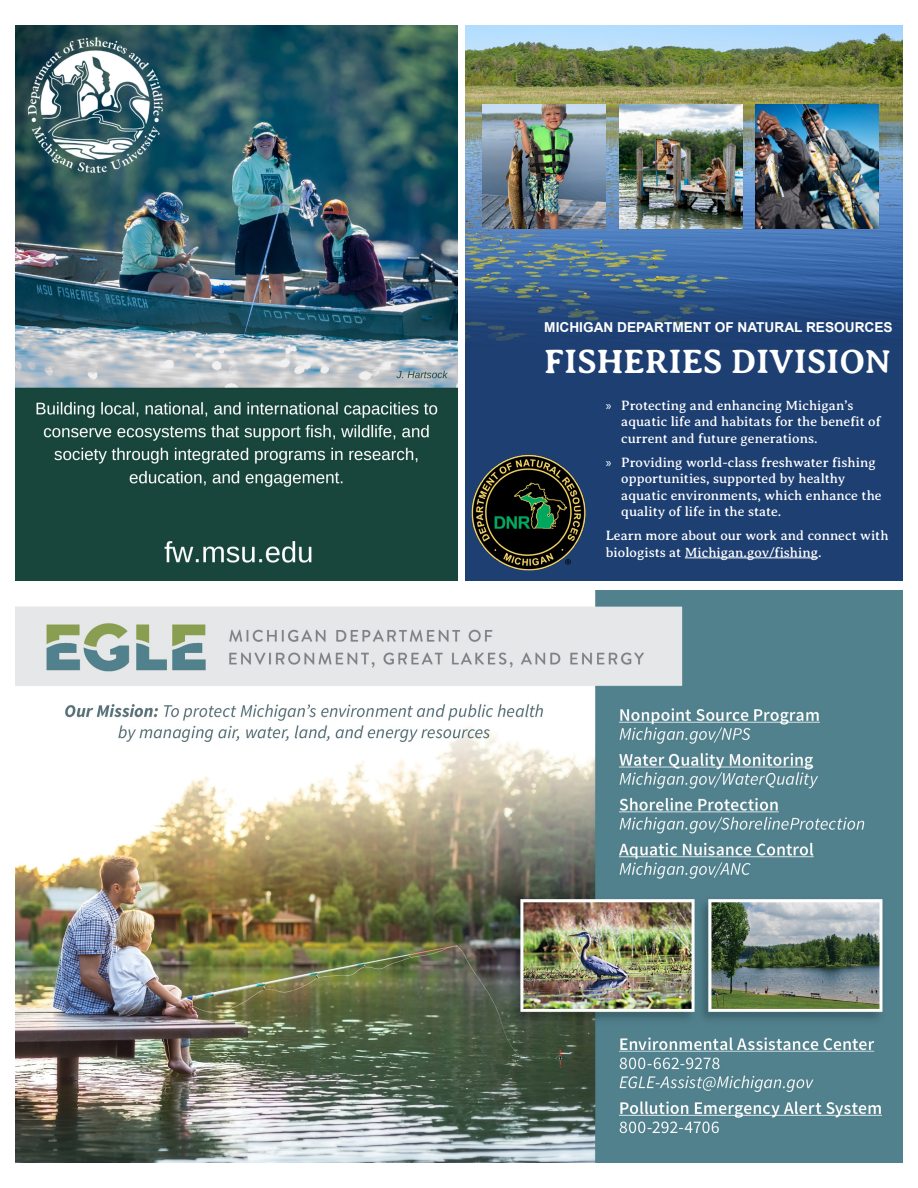
<style>
.page{position:relative;width:918px;height:1188px;background:#fff}
.page>*{position:absolute;margin:0;border:0;box-sizing:border-box;transform-origin:0 0}
.t1{font:700 34.2px "Averia Serif Libre";color:#fff}
.t2{font:13.65px/16.4px "Averia Serif Libre";color:#fff}
.t3{font:700 13.65px "Arial";color:#fff}
.s1{font-family:"Myriad Pro"}
</style>
<div class="page">
<img style="left:15px;top:26px;width:442px;height:554px">
<img style="left:465px;top:26px;width:438px;height:259px">
<svg style="left:465px;top:285px;width:438px;height:61px;background:#264a7d"></svg>
<div style="left:465px;top:346px;width:438px;height:234px;background:#1e3f72"></div>
<img style="left:471px;top:454px;width:115px;height:117px">
<hr style="left:685px;top:558px;width:133px;height:1px;background:#fff">
<img style="left:483px;top:105px;width:123px;height:123px">
<img style="left:619px;top:105px;width:123px;height:123px">
<img style="left:756px;top:105px;width:123px;height:123px">
<img style="left:15px;top:591px;width:888px;height:571px">
<p class="t3" style="left:544px;top:317px;width:350px">MICHIGAN DEPARTMENT OF NATURAL RESOURCES</p>
<p class="t1" style="left:544px;top:342px;width:348px">FISHERIES DIVISION</p>
<p class="t2" style="left:621px;top:397px;width:261px;text-indent:-15px"><span class="s1">»</span> Protecting and enhancing Michigan’s aquatic life and habitats for the benefit of current and future generations.</p>
<p class="t2" style="left:621px;top:454px;width:262px;text-indent:-15px"><span class="s1">»</span> Providing world-class freshwater fishing opportunities, supported by healthy aquatic environments, which enhance the quality of life in the state.</p>
<p class="t2" style="left:606px;top:527px;width:284px">Learn more about our work and connect with biologists at Michigan.gov/fishing.</p>
</div>
